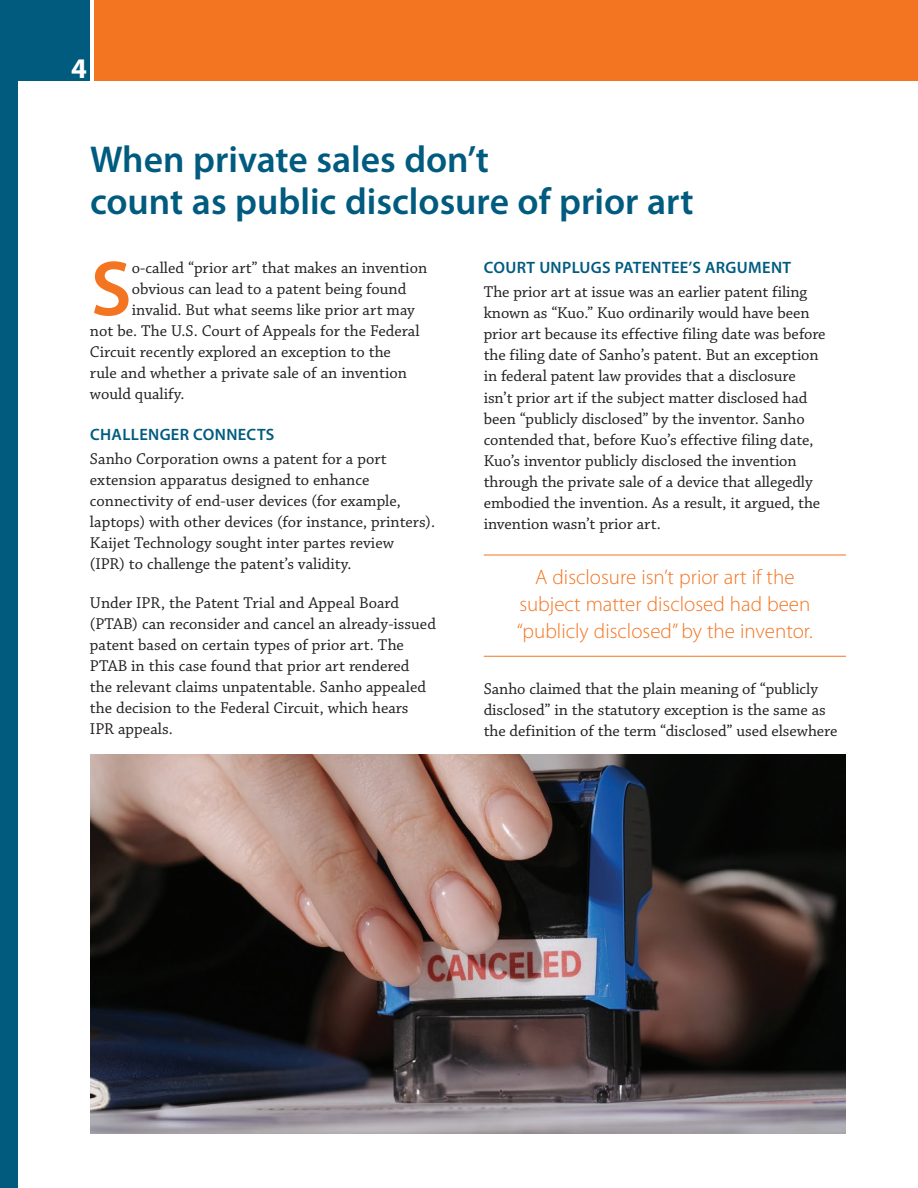
<style>
.page{position:relative;width:918px;height:1188px;background:#fff}
.page>*{position:absolute;margin:0;border:0;box-sizing:border-box;transform-origin:0 0}
.t1{font:600 78.75px "Myriad Pro";color:#f47521}
.t2{font:600 37.5px/42px "Myriad Pro";color:#005b7f}
.t3{font:700 28.5px "Myriad Pro";color:#fff}
.t4{font:300 21px/27px "Myriad Pro";color:#f47521;text-align:center}
.t5{font:16.5px/21px "Chaparral Pro";color:#231f20}
.t6{font:600 16.5px "Myriad Pro";letter-spacing:.02em;color:#005b7f}
</style>
<div class="page">
<div style="left:94px;top:0;width:824px;height:81px;background:#f47521"></div>
<div style="left:0;top:0;width:90px;height:81px;background:#005b7f"></div>
<div style="left:0;top:72px;width:18px;height:1116px;background:#005b7f"></div>
<hr style="left:484px;top:555px;width:362px;height:1px;background:#f47521">
<hr style="left:484px;top:656px;width:362px;height:1px;background:#f47521">
<img style="left:90px;top:754px;width:756px;height:380px">
<h3 class="t3" style="left:71px;top:52px;width:17px">4</h3>
<h2 class="t2" style="left:90px;top:139px;width:605px">When private sales don’t<br>count as public disclosure of prior art</h2>
<h1 class="t1" style="left:91px;top:245px;width:42px">S</h1>
<p class="t5" style="left:132px;top:258px;width:297px">o-called “prior art” that makes an invention</p>
<p class="t5" style="left:132px;top:279px;width:276px">obvious can lead to a patent being found</p>
<p class="t5" style="left:132px;top:300px;width:285px">invalid. But what seems like prior art may</p>
<p class="t5" style="left:90px;top:321px;width:331px">not be. The U.S. Court of Appeals for the Federal</p>
<p class="t5" style="left:90px;top:342px;width:302px">Circuit recently explored an exception to the</p>
<p class="t5" style="left:90px;top:363px;width:318px">rule and whether a private sale of an invention</p>
<p class="t5" style="left:90px;top:384px;width:96px">would qualify.</p>
<p class="t6" style="left:90px;top:425px;width:186px">CHALLENGER CONNECTS</p>
<p class="t5" style="left:90px;top:449px;width:347px">Sanho Corporation owns a patent for a port extension apparatus designed to enhance connectivity of end-user devices (for example, laptops) with other devices (for instance, printers).<br>Kaijet Technology sought inter partes review<br>(IPR) to challenge the patent’s validity.</p>
<p class="t5" style="left:90px;top:593px;width:347px">Under IPR, the Patent Trial and Appeal Board (PTAB) can reconsider and cancel an already-issued patent based on certain types of prior art. The PTAB in this case found that prior art rendered<br>the relevant claims unpatentable. Sanho appealed the decision to the Federal Circuit, which hears IPR appeals.</p>
<p class="t6" style="left:484px;top:259px;width:309px">COURT UNPLUGS PATENTEE’S ARGUMENT</p>
<p class="t5" style="left:484px;top:282px;width:343px">The prior art at issue was an earlier patent filing known as “Kuo.” Kuo ordinarily would have been prior art because its effective filing date was before the filing date of Sanho’s patent. But an exception in federal patent law provides that a disclosure isn’t prior art if the subject matter disclosed had been “publicly disclosed” by the inventor. Sanho contended that, before Kuo’s effective filing date, Kuo’s inventor publicly disclosed the invention through the private sale of a device that allegedly embodied the invention. As a result, it argued, the invention wasn’t prior art.</p>
<p class="t4" style="left:517px;top:564px;width:297px">A disclosure isn’t prior art if the subject matter disclosed had been “publicly disclosed” by the inventor.</p>
<p class="t5" style="left:484px;top:678px;width:355px">Sanho claimed that the plain meaning of “publicly disclosed” in the statutory exception is the same as the definition of the term “disclosed” used elsewhere</p>
</div>
